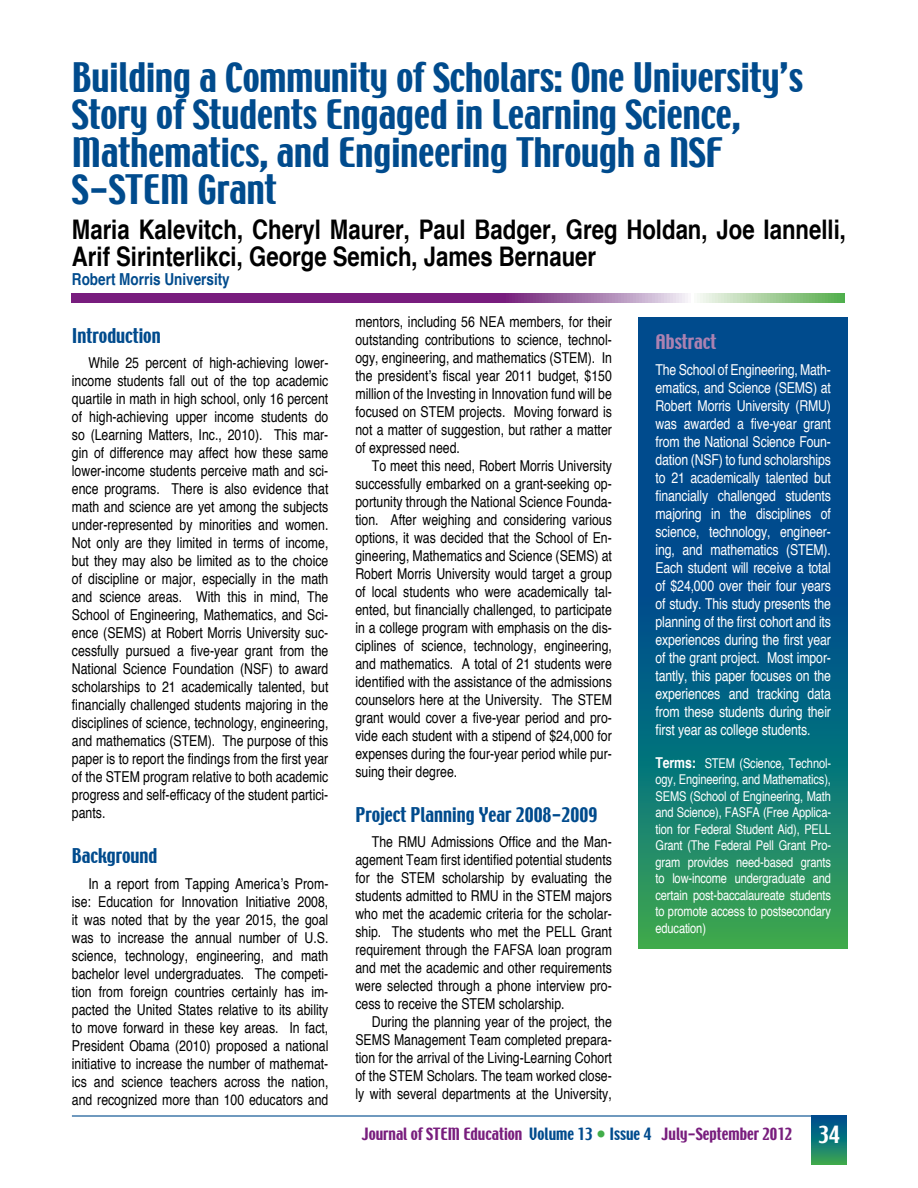
<style>
.page{position:relative;width:918px;height:1188px;background:#fff}
.page>*{position:absolute;margin:0;border:0;box-sizing:border-box;transform-origin:0 0}
.t1{font:36px/37.5px "Techno";color:#004b8d}
.t2{font:700 condensed 27px/27px "Helvetica";color:#000}
.t3{font:18px "Techno";color:#004b8d}
.t4{font:18px "Techno";color:#ab82b2}
.t5{font:700 condensed 16.5px "Helvetica";color:#004b8d}
.t6{font:condensed 15px/18px "Helvetica";color:#000;text-align:justify}
.t7{font:condensed 15px/18px "Helvetica";letter-spacing:-.01em;color:#fff;text-align:justify}
.t8{font:15px "Techno";color:#781d7d}
.t9{font:condensed 13.5px/16.5px "Helvetica";letter-spacing:-.01em;color:#fff;text-align:justify}
.s1{font-weight:700;font-size:15px}
.s2{color:#004b8d}
.s3{font-size:16.5px;color:#41ad49}
.s4{font-size:21px;color:#fff}
</style>
<div class="page">
<hr style="left:72px;top:1115px;width:774px;height:2px;background:#004b8d">
<svg style="left:811px;top:1117px;width:35px;height:47px;background:#127774"></svg>
<svg style="left:72px;top:294px;width:773px;height:8px;background:#8e5a92"></svg>
<svg style="left:639px;top:318px;width:209px;height:630px;background:#0a647f"></svg>
<h1 class="t1" style="left:72px;top:60px;width:733px">Building a Community of Scholars: One University’s Story of Students Engaged in Learning Science, Mathematics, and Engineering Through a NSF S-STEM Grant</h1>
<h2 class="t2" style="left:72px;top:215px;width:776px">Maria Kalevitch, Cheryl Maurer, Paul Badger, Greg Holdan, Joe Iannelli,<br>Arif Sirinterlikci, George Semich, James Bernauer</h2>
<p class="t5" style="left:72px;top:269px;width:159px">Robert Morris University</p>
<p class="t3" style="left:72px;top:323px;width:90px">Introduction</p>
<p class="t6" style="left:72px;top:354px;width:258px;text-indent:16px">While 25 percent of high-achieving lower&shy;income students fall out of the top academic quartile in math in high school, only 16 percent of high-achieving upper income students do so (Learning Matters, Inc., 2010). This mar&shy;gin of difference may affect how these same lower-income students perceive math and sci&shy;ence programs. There is also evidence that math and science are yet among the subjects under-represented by minorities and women.<br>Not only are they limited in terms of income, but they may also be limited as to the choice of discipline or major, especially in the math and science areas. With this in mind, The School of Engineering, Mathematics, and Sci&shy;ence (SEMS) at Robert Morris University suc&shy;cessfully pursued a five-year grant from the National Science Foundation (NSF) to award scholarships to 21 academically talented, but financially challenged students majoring in the disciplines of science, technology, engineering, and mathematics (STEM). The purpose of this paper is to report the findings from the first year of the STEM program relative to both academic progress and self-efficacy of the student partici&shy;pants.</p>
<p class="t3" style="left:72px;top:844px;width:87px">Background</p>
<p class="t6" style="left:72px;top:874px;width:258px;text-indent:16px">In a report from Tapping America’s Prom&shy;ise: Education for Innovation Initiative 2008, it was noted that by the year 2015, the goal was to increase the annual number of U.S. science, technology, engineering, and math bachelor level undergraduates. The competi&shy;tion from foreign countries certainly has im&shy;pacted the United States relative to its ability to move forward in these key areas. In fact, President Obama (2010) proposed a national initiative to increase the number of mathemat&shy;ics and science teachers across the nation, and recognized more than 100 educators and</p>
<p class="t6" style="left:355px;top:312px;width:258px">mentors, including 56 NEA members, for their outstanding contributions to science, technol&shy;ogy, engineering, and mathematics (STEM). In the president’s fiscal year 2011 budget, $150 million of the Investing in Innovation fund will be focused on STEM projects. Moving forward is not a matter of suggestion, but rather a matter of expressed need.</p>
<p class="t6" style="left:355px;top:456px;width:258px;text-indent:17px">To meet this need, Robert Morris University successfully embarked on a grant-seeking op&shy;portunity through the National Science Founda&shy;tion. After weighing and considering various options, it was decided that the School of En&shy;gineering, Mathematics and Science (SEMS) at Robert Morris University would target a group of local students who were academically tal&shy;ented, but financially challenged, to participate in a college program with emphasis on the dis&shy;ciplines of science, technology, engineering, and mathematics. A total of 21 students were identified with the assistance of the admissions counselors here at the University. The STEM grant would cover a five-year period and pro&shy;vide each student with a stipend of $24,000 for expenses during the four-year period while pur&shy;suing their degree.</p>
<p class="t3" style="left:355px;top:802px;width:244px">Project Planning Year 2008-2009</p>
<p class="t6" style="left:355px;top:833px;width:258px;text-indent:16px">The RMU Admissions Office and the Man&shy;agement Team first identified potential students for the STEM scholarship by evaluating the students admitted to RMU in the STEM majors who met the academic criteria for the scholar&shy;ship. The students who met the PELL Grant requirement through the FAFSA loan program and met the academic and other requirements were selected through a phone interview pro&shy;cess to receive the STEM scholarship.</p>
<p class="t6" style="left:355px;top:1013px;width:258px;text-indent:16px">During the planning year of the project, the SEMS Management Team completed prepara&shy;tion for the arrival of the Living-Learning Cohort of the STEM Scholars. The team worked close&shy;ly with several departments at the University,</p>
<p class="t4" style="left:656px;top:330px;width:62px">Abstract</p>
<p class="t7" style="left:656px;top:360px;width:177px">The School of Engineering, Math&shy;ematics, and Science (SEMS) at Robert Morris University (RMU) was awarded a five-year grant from the National Science Foun&shy;dation (NSF) to fund scholarships to 21 academically talented but financially challenged students majoring in the disciplines of science, technology, engineer&shy;ing, and mathematics (STEM).<br>Each student will receive a total of $24,000 over their four years of study. This study presents the planning of the first cohort and its experiences during the first year of the grant project. Most impor&shy;tantly, this paper focuses on the experiences and tracking data from these students during their first year as college students.</p>
<p class="t9" style="left:656px;top:754px;width:177px"><span class="s1">Terms:</span> STEM (Science, Technol&shy;ogy, Engineering, and Mathematics), SEMS (School of Engineering, Math and Science), FASFA (Free Applica&shy;tion for Federal Student Aid), PELL Grant (The Federal Pell Grant Pro&shy;gram provides need-based grants to low-income undergraduate and certain post-baccalaureate students to promote access to postsecondary education)</p>
<p class="t8" style="left:362px;top:1124px;width:479px">Journal of STEM Education <span class="s2">Volume 13</span> <span class="s3">•</span> <span class="s2">Issue 4</span> July-September 2012 <span class="s4">34</span></p>
</div>
